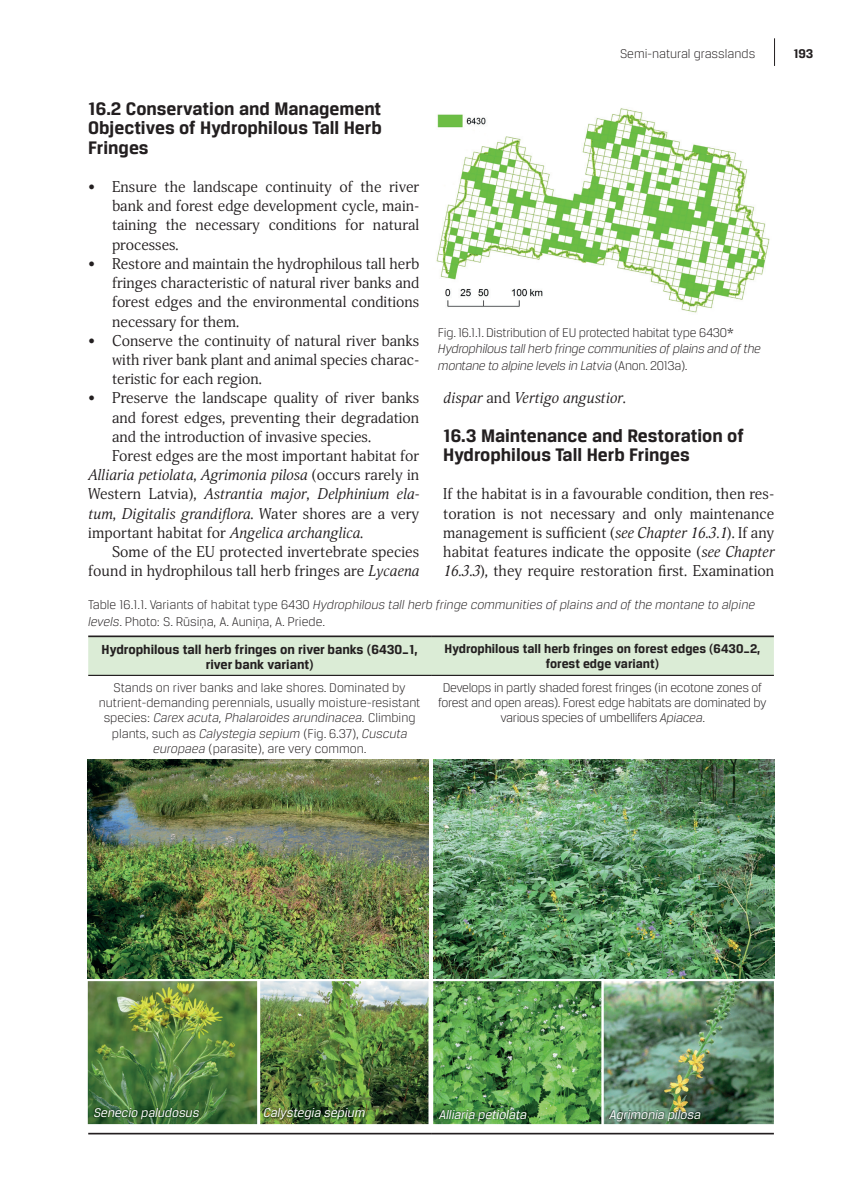
<style>
.page{position:relative;width:845px;height:1192px;background:#fff}
.page>*{position:absolute;margin:0;border:0;box-sizing:border-box;transform-origin:0 0}
.t1{font:700 19.25px/19.2px "Breuer Text";color:#231f20;text-align:justify}
.t2{font:15.05px/19.2px "Orbi";color:#231f20;text-align:justify}
.t3{font:italic 15.05px "Orbi";letter-spacing:.005em;color:#231f20}
.t4{font:700 14px/15px "Breuer Text";color:#231f20;text-align:center}
.t5{font:300 13.47px/15px "Breuer Text";color:#231f20;text-align:center}
.t6{font:300 13.47px/15px "Breuer Text";letter-spacing:-.02em;color:#231f20;text-align:center}
.t7{font:italic 300 13.47px/16.8px "Breuer Text";color:#231f20}
.t8{font:italic 300 13.47px/16.8px "Breuer Text";letter-spacing:-.02em;color:#231f20}
.t9{font:700 13.47px/15px "Breuer Text";color:#231f20;text-align:center}
.t10{font:italic 13.47px "Breuer Text";color:#fff}
.s1{font-style:normal}
.s2{font-style:italic}
</style>
<div class="page">
<svg style="left:774px;top:38px;width:1px;height:28px"></svg>
<img style="left:436px;top:108px;width:334px;height:205px">
<div style="left:88px;top:637px;width:686px;height:37px;background:#dbecd6"></div>
<hr style="left:88px;top:635px;width:343px;height:2px;background:#231f20">
<hr style="left:431px;top:635px;width:343px;height:2px;background:#231f20">
<hr style="left:88px;top:674px;width:343px;height:2px;background:#231f20">
<hr style="left:431px;top:674px;width:343px;height:2px;background:#231f20">
<hr style="left:88px;top:1132px;width:343px;height:2px;background:#231f20">
<hr style="left:431px;top:1132px;width:343px;height:2px;background:#231f20">
<img style="left:433px;top:759px;width:341px;height:219px">
<img style="left:88px;top:759px;width:340px;height:219px">
<img style="left:260px;top:981px;width:168px;height:142px">
<img style="left:88px;top:981px;width:169px;height:142px">
<img style="left:603px;top:981px;width:171px;height:142px">
<img style="left:433px;top:981px;width:168px;height:142px">
<img style="left:262px;top:1107px;width:104px;height:13px">
<img style="left:607px;top:1108px;width:94px;height:14px">
<img style="left:93px;top:1106px;width:107px;height:14px">
<img style="left:437px;top:1108px;width:91px;height:14px">
<p class="t1" style="left:88px;top:101px;width:295px">16.2 Conservation and Management Objectives of Hydrophilous Tall Herb Fringes</p>
<p class="t2" style="left:112px;top:179px;width:309px;text-indent:-24px">• Ensure the landscape continuity of the river bank and forest edge development cycle, main&shy;taining the necessary conditions for natural processes.</p>
<p class="t2" style="left:112px;top:255px;width:309px;text-indent:-24px">• Restore and maintain the hydrophilous tall herb fringes characteristic of natural river banks and forest edges and the environmental conditions necessary for them.</p>
<p class="t2" style="left:112px;top:332px;width:309px;text-indent:-24px">• Conserve the continuity of natural river banks with river bank plant and animal species charac&shy;teristic for each region.</p>
<p class="t2" style="left:88px;top:390px;width:332px">• Preserve the landscape quality of river banks</p>
<p class="t2" style="left:112px;top:409px;width:309px">and forest edges, preventing their degradation</p>
<p class="t2" style="left:112px;top:428px;width:260px">and the introduction of invasive species.</p>
<p class="t2" style="left:112px;top:447px;width:309px">Forest edges are the most important habitat for</p>
<p class="t3" style="left:88px;top:469px;width:332px">Alliaria petiolata<span class="s1">,</span> Agrimonia pilosa <span class="s1">(occurs rarely in</span></p>
<p class="t3" style="left:88px;top:488px;width:332px"><span class="s1">Western Latvia),</span> Astrantia major<span class="s1">,</span> Delphinium ela-</p>
<p class="t3" style="left:88px;top:507px;width:332px">tum<span class="s1">,</span> Digitalis grandiflora<span class="s1">. Water shores are a very</span></p>
<p class="t2" style="left:88px;top:524px;width:276px">important habitat for <span class="s2">Angelica archanglica</span>.</p>
<p class="t2" style="left:112px;top:543px;width:309px">Some of the EU protected invertebrate species</p>
<p class="t2" style="left:88px;top:563px;width:332px">found in hydrophilous tall herb fringes are <span class="s2">Lycaena</span></p>
<p class="t5" style="left:620px;top:47px;width:137px">Semi-natural grasslands</p>
<p class="t9" style="left:793px;top:47px;width:22px">193</p>
<p class="t6" style="left:438px;top:326px;width:297px">Fig. 16.1.1. Distribution of EU protected habitat type 6430*</p>
<p class="t8" style="left:438px;top:342px;width:324px">Hydrophilous tall herb fringe communities of plains and of the montane to alpine levels in Latvia <span class="s1">(Anon. 2013a).</span></p>
<p class="t3" style="left:443px;top:392px;width:184px">dispar <span class="s1">and</span> Vertigo angustior<span class="s1">.</span></p>
<p class="t1" style="left:443px;top:427px;width:302px">16.3 Maintenance and Restoration of<br>Hydrophilous Tall Herb Fringes</p>
<p class="t2" style="left:443px;top:486px;width:333px">If the habitat is in a favourable condition, then res&shy;toration is not necessary and only maintenance management is sufficient (<span class="s2">see Chapter 16.3.1</span>). If any habitat features indicate the opposite (<span class="s2">see Chapter 16.3.3</span>), they require restoration first. Examination</p>
<p class="t7" style="left:88px;top:597px;width:668px"><span class="s1">Table 16.1.1. Variants of habitat type 6430</span> Hydrophilous tall herb fringe communities of plains and of the montane to alpine levels<span class="s1">. Photo: S. Rūsiņa, A. Auniņa, A. Priede.</span></p>
<p class="t4" style="left:102px;top:642px;width:317px">Hydrophilous tall herb fringes on river banks (6430_1, river bank variant)</p>
<p class="t9" style="left:444px;top:642px;width:317px">Hydrophilous tall herb fringes on forest edges (6430_2, forest edge variant)</p>
<p class="t5" style="left:99px;top:681px;width:323px">Stands on river banks and lake shores. Dominated by nutrient-demanding perennials, usually moisture-resistant species: <span class="s2">Carex acuta, Phalaroides arundinacea.</span> Climbing plants, such as <span class="s2">Calystegia sepium</span> (Fig. 6.37), <span class="s2">Cuscuta europaea</span> (parasite), are very common.</p>
<p class="t6" style="left:438px;top:681px;width:330px">Develops in partly shaded forest fringes (in ecotone zones of forest and open areas). Forest edge habitats are dominated by various species of umbellifers <span class="s2">Apiacea</span>.</p>
<p class="t10" style="left:94px;top:1107px;width:107px">Senecio paludosus</p>
<p class="t10" style="left:263px;top:1108px;width:103px">Calystegia sepium</p>
<p class="t10" style="left:439px;top:1109px;width:89px">Alliaria petiolata</p>
<p class="t10" style="left:609px;top:1109px;width:93px">Agrimonia pilosa</p>
</div>
